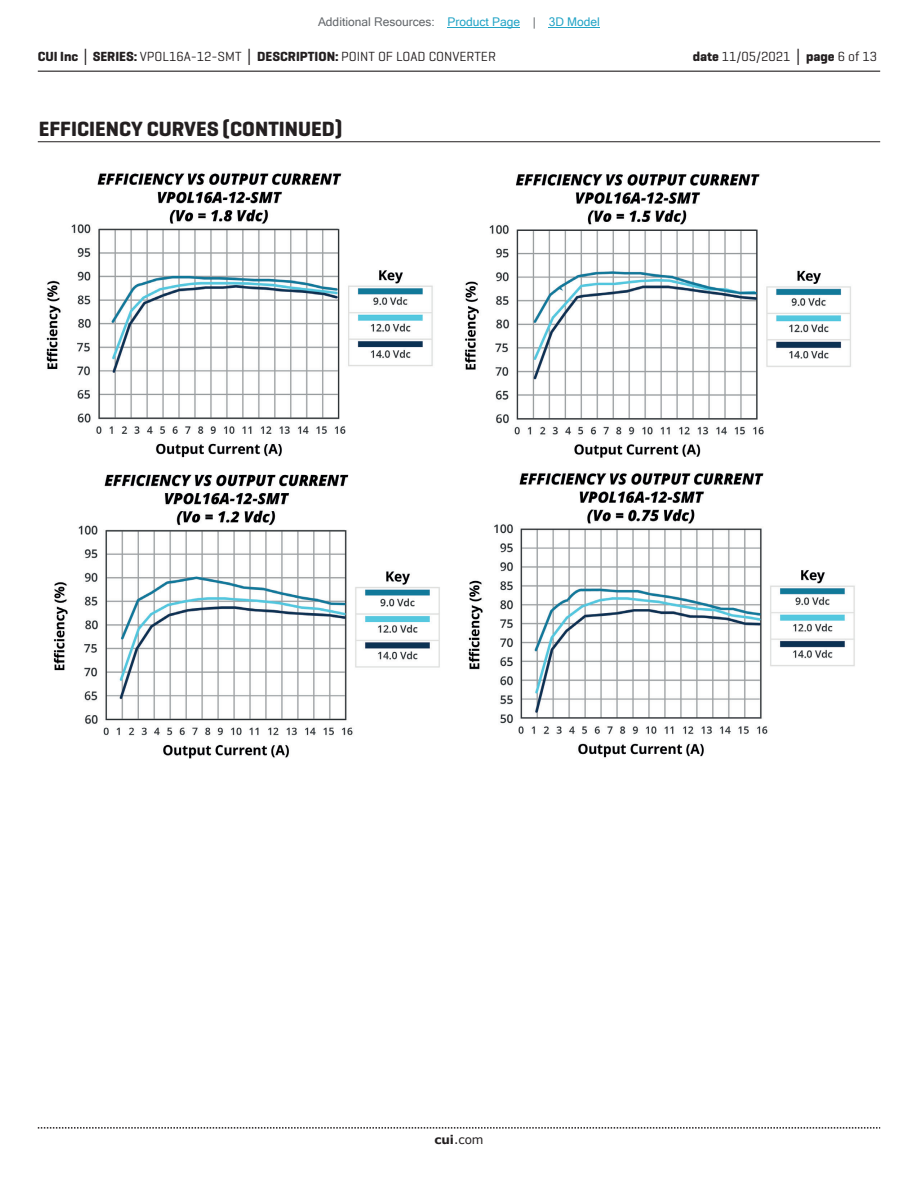
<style>
.page{position:relative;width:918px;height:1188px;background:#fff}
.page>*{position:absolute;margin:0;border:0;box-sizing:border-box;transform-origin:0 0}
.t1{font:700 21px "Geogrotesque";color:#231f20}
.t2{font:13.5px "Geogrotesque";color:#231f20}
.t3{font:12px "Microsoft Sans Serif";color:#63676b}
.t4{font:12px "Verdana";color:#231f20}
.s1{color:#23a4c6}
.s2{font-weight:700}
.s3{font-family:"Verdana";font-weight:700}
</style>
<div class="page">
<hr style="left:38px;top:71px;width:842px;height:1px;background:#231f20">
<svg style="left:38px;top:1127px;width:842px;height:2px"></svg>
<hr style="left:38px;top:141px;width:842px;height:1px;background:#231f20">
<img style="left:46px;top:173px;width:809px;height:586px">
<hr style="left:448px;top:27px;width:72px;height:1px;background:#23a4c6">
<hr style="left:549px;top:27px;width:51px;height:1px;background:#23a4c6">
<p class="t3" style="left:318px;top:15px;width:283px">Additional Resources: <span class="s1">Product Page</span> | <span class="s1">3D Model</span></p>
<p class="t2" style="left:38px;top:48px;width:460px"><span class="s2">CUI Inc</span> <span class="s3">│</span> <span class="s2">SERIES:</span> VPOL16A-12-SMT <span class="s3">│</span> <span class="s2">DESCRIPTION:</span> POINT OF LOAD CONVERTER</p>
<p class="t2" style="left:693px;top:48px;width:186px"><span class="s2">date</span> 11/05/2021 <span class="s3">│</span> <span class="s2">page</span> 6 of 13</p>
<h1 class="t1" style="left:39px;top:116px;width:305px">EFFICIENCY CURVES (CONTINUED)</h1>
<p class="t4" style="left:434px;top:1131px;width:51px"><span class="s2">cui</span>.com</p>
</div>
